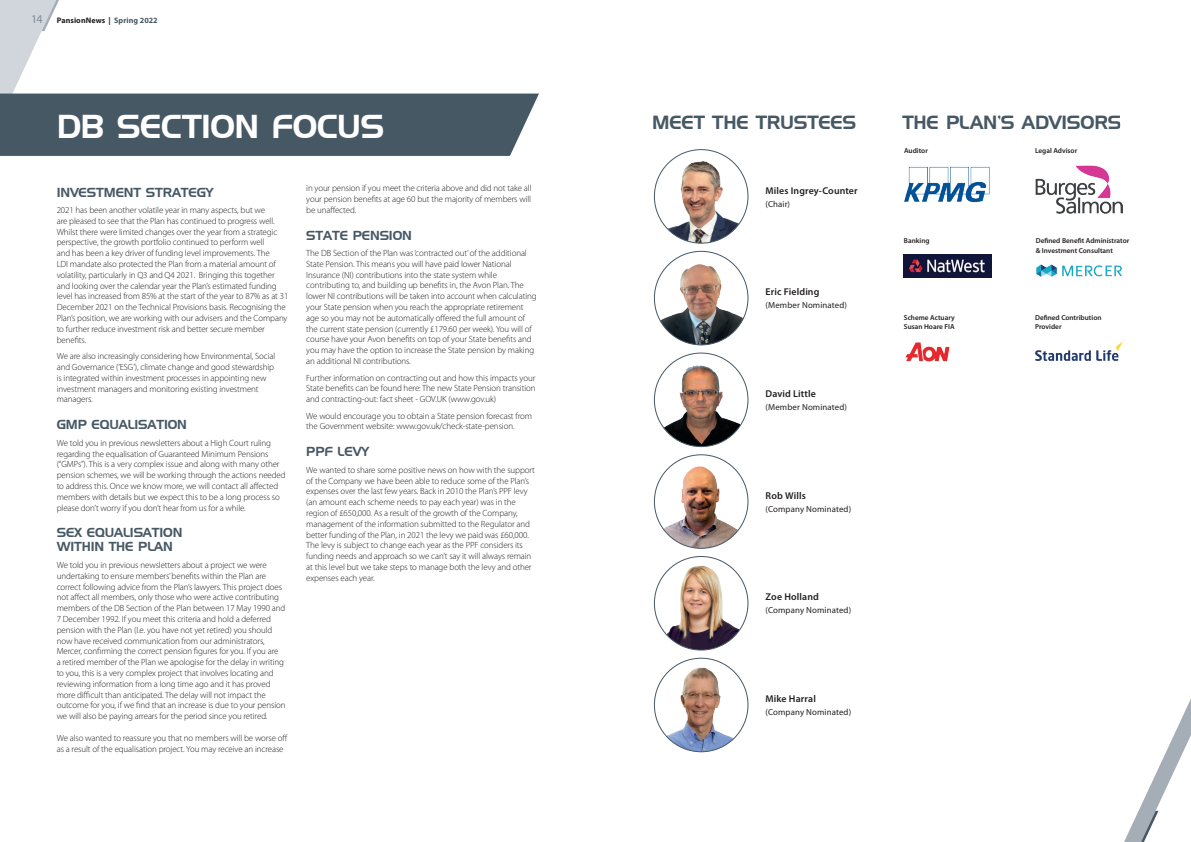
<style>
.page{position:relative;width:1191px;height:842px;background:#fff}
.page>*{position:absolute;margin:0;border:0;box-sizing:border-box;transform-origin:0 0}
.t1{font:33px "Hanzel Normal";letter-spacing:-.015em;color:#fff}
.t2{font:19px "Hanzel Normal";letter-spacing:-.01em;color:#475865}
.t3{font:13px/14px "Hanzel Normal";letter-spacing:-.01em;color:#475865}
.t4{font:600 9.9px "Myriad Pro";letter-spacing:.01em;color:#231f20}
.t5{font:300 9px/10.8px "Myriad Pro";letter-spacing:-.01em;color:#231f20}
.t6{font:8.8px "Myriad Pro";letter-spacing:.015em;color:#231f20}
.t7{font:700 8px "Myriad Pro";letter-spacing:.01em;color:#231f20}
.t8{font:600 7.2px/9.6px "Myriad Pro";color:#231f20}
.s1{font-weight:400;font-size:12px;color:#828d99}
.s2{color:#475865}
</style>
<div class="page">
<img style="left:905px;top:342px;width:45px;height:20px">
<img style="left:1035px;top:165px;width:85px;height:48px">
<img style="left:904px;top:166px;width:86px;height:37px">
<img style="left:1036px;top:264px;width:84px;height:12px">
<img style="left:904px;top:255px;width:87px;height:22px">
<img style="left:1035px;top:343px;width:85px;height:18px">
<img style="left:654px;top:158px;width:94px;height:85px">
<img style="left:654px;top:251px;width:94px;height:94px;border-radius:47px">
<img style="left:662px;top:353px;width:78px;height:94px">
<img style="left:654px;top:455px;width:94px;height:93px">
<img style="left:656px;top:557px;width:86px;height:93px">
<img style="left:654px;top:658px;width:94px;height:94px;border-radius:47px">
<svg style="left:1120px;top:202px;width:71px;height:640px"></svg>
<svg style="left:1137px;top:811px;width:21px;height:31px"></svg>
<svg style="left:0;top:0;width:539px;height:156px"></svg>
<p class="t7" style="left:31px;top:15px;width:128px"><span class="s1">14</span> PansionNews | <span class="s2">Spring 2022</span></p>
<h1 class="t1" style="left:57px;top:107px;width:329px">DB SECTION FOCUS</h1>
<h3 class="t3" style="left:57px;top:185px;width:158px">INVESTMENT STRATEGY</h3>
<p class="t5" style="left:57px;top:205px;width:233px">2021 has been another volatile year in many aspects, but we<br>are pleased to see that the Plan has continued to progress well.<br>Whilst there were limited changes over the year from a strategic perspective, the growth portfolio continued to perform well<br>and has been a key driver of funding level improvements. The<br>LDI mandate also protected the Plan from a material amount of volatility, particularly in Q3 and Q4 2021. Bringing this together and looking over the calendar year the Plan’s estimated funding level has increased from 85% at the start of the year to 87% as at 31<br>December 2021 on the Technical Provisions basis. Recognising the Plan’s position, we are working with our advisers and the Company to further reduce investment risk and better secure member benefits.</p>
<p class="t5" style="left:57px;top:351px;width:220px">We are also increasingly considering how Environmental, Social and Governance (‘ESG’), climate change and good stewardship is integrated within investment processes in appointing new investment managers and monitoring existing investment managers.</p>
<h3 class="t3" style="left:57px;top:418px;width:132px">GMP EQUALISATION</h3>
<p class="t5" style="left:57px;top:437px;width:230px">We told you in previous newsletters about a High Court ruling regarding the equalisation of Guaranteed Minimum Pensions (“GMPs”). This is a very complex issue and along with many other pension schemes, we will be working through the actions needed to address this. Once we know more, we will contact all affected members with details but we expect this to be a long process so please don’t worry if you don’t hear from us for a while.</p>
<h3 class="t3" style="left:57px;top:526px;width:127px">SEX EQUALISATION<br>WITHIN THE PLAN</h3>
<p class="t5" style="left:57px;top:559px;width:230px">We told you in previous newsletters about a project we were undertaking to ensure members’ benefits within the Plan are correct following advice from the Plan’s lawyers. This project does not affect all members, only those who were active contributing members of the DB Section of the Plan between 17 May 1990 and 7 December 1992. If you meet this criteria and hold a deferred pension with the Plan (I.e. you have not yet retired) you should now have received communication from our administrators, Mercer, confirming the correct pension figures for you. If you are<br>a retired member of the Plan we apologise for the delay in writing to you, this is a very complex project that involves locating and reviewing information from a long time ago and it has proved more difficult than anticipated. The delay will not impact the outcome for you, if we find that an increase is due to your pension we will also be paying arrears for the period since you retired.</p>
<p class="t5" style="left:57px;top:733px;width:232px">We also wanted to reassure you that no members will be worse off as a result of the equalisation project. You may receive an increase</p>
<p class="t5" style="left:306px;top:183px;width:227px;text-align:justify">in your pension if you meet the criteria above and did not take all your pension benefits at age 60 but the majority of members will be unaffected.</p>
<h3 class="t3" style="left:306px;top:228px;width:107px">STATE PENSION</h3>
<p class="t5" style="left:306px;top:248px;width:232px">The DB Section of the Plan was ‘contracted out’ of the additional State Pension. This means you will have paid lower National Insurance (NI) contributions into the state system while contributing to, and building up benefits in, the Avon Plan. The lower NI contributions will be taken into account when calculating your State pension when you reach the appropriate retirement age so you may not be automatically offered the full amount of the current state pension (currently £179.60 per week). You will of course have your Avon benefits on top of your State benefits and you may have the option to increase the State pension by making an additional NI contributions.</p>
<p class="t5" style="left:306px;top:372px;width:231px;text-align:justify">Further information on contracting out and how this impacts your State benefits can be found here: The new State Pension transition and contracting-out: fact sheet - GOV.UK (www.gov.uk)</p>
<p class="t5" style="left:306px;top:410px;width:227px">We would encourage you to obtain a State pension forecast from the Government website: www.gov.uk/check-state-pension.</p>
<h3 class="t3" style="left:306px;top:445px;width:64px">PPF LEVY</h3>
<p class="t5" style="left:306px;top:464px;width:230px">We wanted to share some positive news on how with the support of the Company we have been able to reduce some of the Plan’s expenses over the last few years. Back in 2010 the Plan’s PPF levy (an amount each scheme needs to pay each year) was in the region of £650,000. As a result of the growth of the Company, management of the information submitted to the Regulator and better funding of the Plan, in 2021 the levy we paid was £60,000.<br>The levy is subject to change each year as the PPF considers its funding needs and approach so we can’t say it will always remain at this level but we take steps to manage both the levy and other expenses each year.</p>
<h2 class="t2" style="left:652px;top:111px;width:206px">MEET THE TRUSTEES</h2>
<p class="t4" style="left:765px;top:184px;width:94px">Miles Ingrey-Counter</p>
<p class="t6" style="left:765px;top:198px;width:26px">(Chair)</p>
<p class="t4" style="left:765px;top:286px;width:55px">Eric Fielding</p>
<p class="t6" style="left:765px;top:300px;width:83px">(Member Nominated)</p>
<p class="t4" style="left:765px;top:387px;width:52px">David Little</p>
<p class="t6" style="left:765px;top:402px;width:83px">(Member Nominated)</p>
<p class="t4" style="left:765px;top:489px;width:42px">Rob Wills</p>
<p class="t6" style="left:765px;top:503px;width:87px">(Company Nominated)</p>
<p class="t4" style="left:765px;top:591px;width:55px">Zoe Holland</p>
<p class="t6" style="left:765px;top:605px;width:87px">(Company Nominated)</p>
<p class="t4" style="left:765px;top:692px;width:52px">Mike Harral</p>
<p class="t6" style="left:765px;top:707px;width:87px">(Company Nominated)</p>
<h2 class="t2" style="left:902px;top:111px;width:221px">THE PLAN’S ADVISORS</h2>
<p class="t8" style="left:904px;top:145px;width:25px">Auditor</p>
<p class="t8" style="left:1035px;top:145px;width:44px">Legal Advisor</p>
<p class="t8" style="left:904px;top:236px;width:27px">Banking</p>
<p class="t8" style="left:904px;top:312px;width:52px">Scheme Actuary<br>Susan Hoare FIA</p>
<p class="t8" style="left:1035px;top:236px;width:95px">Defined Benefit Administrator &amp; Investment Consultant</p>
<p class="t8" style="left:1035px;top:312px;width:68px">Defined Contribution<br>Provider</p>
</div>
